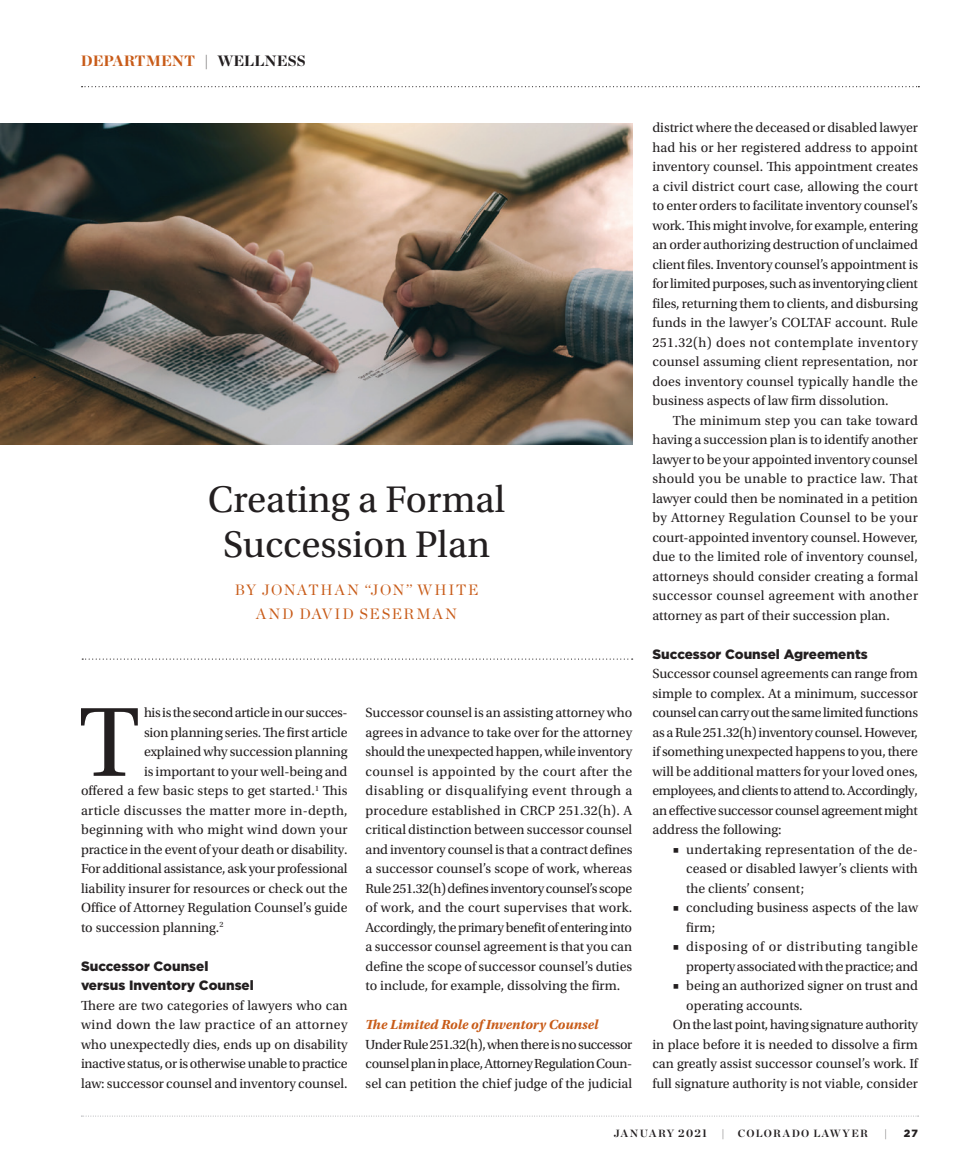
<style>
.page{position:relative;width:972px;height:1175px;background:#fff}
.page>*{position:absolute;margin:0;border:0;box-sizing:border-box;transform-origin:0 0}
.Body_IntroPar{font:103.5px "Utopia Std";color:#231f20}
.Headline{font:39px "Utopia Std";color:#231f20}
.Byline{font:15px "Chronicle Display";letter-spacing:.115em;color:#c85b18}
.t1{font:900 15px "Chronicle Display";color:#c85b18}
.Body_Text{font:13.8px/19.5px "Utopia Std";color:#231f20;text-align:justify}
.Body_IntroPar-2{font:13.8px "Utopia Std";letter-spacing:-.005em;color:#231f20}
.Body_IntroPar-3{font:13.8px "Utopia Std";letter-spacing:.02em;color:#231f20}
.Body_IntroPar-4{font:13.8px "Utopia Std";letter-spacing:-.025em;color:#231f20}
.Body_IntroPar-5{font:13.8px "Utopia Std";letter-spacing:.015em;color:#231f20}
.Body_Text-2{font:italic 700 13.8px "Utopia Std";color:#c85b18}
.Body_Subhead{font:900 13.5px "Gotham";color:#231f20}
.t2{font:700 10.5px "Chronicle Display";letter-spacing:.12em;color:#231f20}
.t3{font:900 10.5px "Gotham";color:#231f20}
.s1{color:#231f20}
.s2{font-size:11.25px}
</style>
<div class="page">
<svg style="left:81px;top:1115px;width:838px;height:1px"></svg>
<svg style="left:82px;top:86px;width:837px;height:1px"></svg>
<svg style="left:82px;top:658px;width:551px;height:1px"></svg>
<img style="left:0;top:123px;width:632px;height:321px">
<p class="t1" style="left:81px;top:48px;width:226px">DEPARTMENT <span class="s1">| WELLNESS</span></p>
<p class="Headline" style="left:208px;top:478px;width:299px">Creating a Formal</p>
<p class="Headline" style="left:223px;top:523px;width:269px">Succession Plan</p>
<p class="Byline" style="left:235px;top:578px;width:245px">BY JONATHAN ‘‘JON’’ WHITE</p>
<p class="Byline" style="left:256px;top:602px;width:202px">AND DAVID SESERMAN</p>
<p class="Body_IntroPar" style="left:79px;top:686px;width:62px">T</p>
<p class="Body_IntroPar-4" style="left:144px;top:705px;width:205px">his is the second article in our succes-</p>
<p class="Body_IntroPar-2" style="left:144px;top:725px;width:205px">sion planning series. The first article</p>
<p class="Body_IntroPar-2" style="left:144px;top:744px;width:205px">explained why succession planning</p>
<p class="Body_IntroPar-2" style="left:144px;top:764px;width:205px">is important to your well-being and</p>
<p class="Body_IntroPar-2" style="left:81px;top:783px;width:268px">offered a few basic steps to get started.<sup>1</sup> This</p>
<p class="Body_IntroPar-3" style="left:81px;top:803px;width:268px">article discusses the matter more in-depth,</p>
<p class="Body_IntroPar-5" style="left:81px;top:822px;width:268px">beginning with who might wind down your</p>
<p class="Body_IntroPar-2" style="left:81px;top:842px;width:268px">practice in the event of your death or disability.</p>
<p class="Body_IntroPar-2" style="left:81px;top:861px;width:268px">For additional assistance, ask your professional</p>
<p class="Body_IntroPar-2" style="left:81px;top:881px;width:268px">liability insurer for resources or check out the</p>
<p class="Body_IntroPar-2" style="left:81px;top:900px;width:268px">Office of Attorney Regulation Counsel’s guide</p>
<p class="Body_IntroPar-2" style="left:81px;top:920px;width:144px">to succession planning.<sup>2</sup></p>
<p class="Body_Subhead" style="left:81px;top:956px;width:129px">Successor Counsel</p>
<p class="Body_Subhead" style="left:81px;top:976px;width:174px">versus Inventory Counsel</p>
<p class="Body_Text" style="left:81px;top:996px;width:268px">There are two categories of lawyers who can wind down the law practice of an attorney who unexpectedly dies, ends up on disability inactive status, or is otherwise unable to practice law: successor counsel and inventory counsel.</p>
<p class="Body_Text" style="left:366px;top:703px;width:268px">Successor counsel is an assisting attorney who agrees in advance to take over for the attorney should the unexpected happen, while inventory counsel is appointed by the court after the disabling or disqualifying event through a procedure established in CRCP 251.32(h). A critical distinction between successor counsel and inventory counsel is that a contract defines a successor counsel’s scope of work, whereas Rule 251.32(h) defines inventory counsel’s scope of work, and the court supervises that work.<br>Accordingly, the primary benefit of entering into a successor counsel agreement is that you can define the scope of successor counsel’s duties to include, for example, dissolving the firm.</p>
<p class="Body_Text-2" style="left:366px;top:1016px;width:234px">The Limited Role of Inventory Counsel</p>
<p class="Body_Text" style="left:366px;top:1035px;width:268px">Under Rule 251.32(h), when there is no successor counsel plan in place, Attorney Regulation Coun&shy;sel can petition the chief judge of the judicial</p>
<p class="Body_Text" style="left:652px;top:118px;width:267px">district where the deceased or disabled lawyer had his or her registered address to appoint inventory counsel. This appointment creates a civil district court case, allowing the court to enter orders to facilitate inventory counsel’s work. This might involve, for example, entering an order authorizing destruction of unclaimed client files. Inventory counsel’s appointment is for limited purposes, such as inventorying client files, returning them to clients, and disbursing funds in the lawyer’s COLTAF account. Rule 251.32(h) does not contemplate inventory counsel assuming client representation, nor does inventory counsel typically handle the business aspects of law firm dissolution.</p>
<p class="Body_Text" style="left:652px;top:411px;width:267px;text-indent:20px">The minimum step you can take toward having a succession plan is to identify another lawyer to be your appointed inventory counsel should you be unable to practice law. That lawyer could then be nominated in a petition by Attorney Regulation Counsel to be your court-appointed inventory counsel. However, due to the limited role of inventory counsel, attorneys should consider creating a formal successor counsel agreement with another attorney as part of their succession plan.</p>
<p class="Body_Subhead" style="left:652px;top:644px;width:217px">Successor Counsel Agreements</p>
<p class="Body_Text" style="left:652px;top:664px;width:267px">Successor counsel agreements can range from simple to complex. At a minimum, successor counsel can carry out the same limited functions as a Rule 251.32(h) inventory counsel. However, if something unexpected happens to you, there will be additional matters for your loved ones, employees, and clients to attend to. Accordingly, an effective successor counsel agreement might address the following:</p>
<p class="Body_Text" style="left:686px;top:840px;width:233px;text-indent:-14px">■ undertaking representation of the de&shy;ceased or disabled lawyer’s clients with the clients’ consent;</p>
<p class="Body_Text" style="left:686px;top:898px;width:233px;text-indent:-14px">■ concluding business aspects of the law firm;</p>
<p class="Body_Text" style="left:673px;top:937px;width:247px;text-align:right">■ disposing of or distributing tangible property associated with the practice; and</p>
<p class="Body_Text" style="left:686px;top:976px;width:233px;text-indent:-14px">■ being an authorized signer on trust and operating accounts.</p>
<p class="Body_Text" style="left:652px;top:1015px;width:267px;text-indent:20px">On the last point, having signature authority in place before it is needed to dissolve a firm can greatly assist successor counsel’s work. If full signature authority is not viable, consider</p>
<p class="t2" style="left:614px;top:1125px;width:95px">JANUARY <span class="s2">2021</span></p>
<p class="t2" style="left:721px;top:1125px;width:5px">|</p>
<p class="t2" style="left:738px;top:1125px;width:132px">COLORADO LAWYER</p>
<p class="t2" style="left:884px;top:1125px;width:5px">|</p>
<p class="t3" style="left:904px;top:1126px;width:16px">27</p>
</div>
